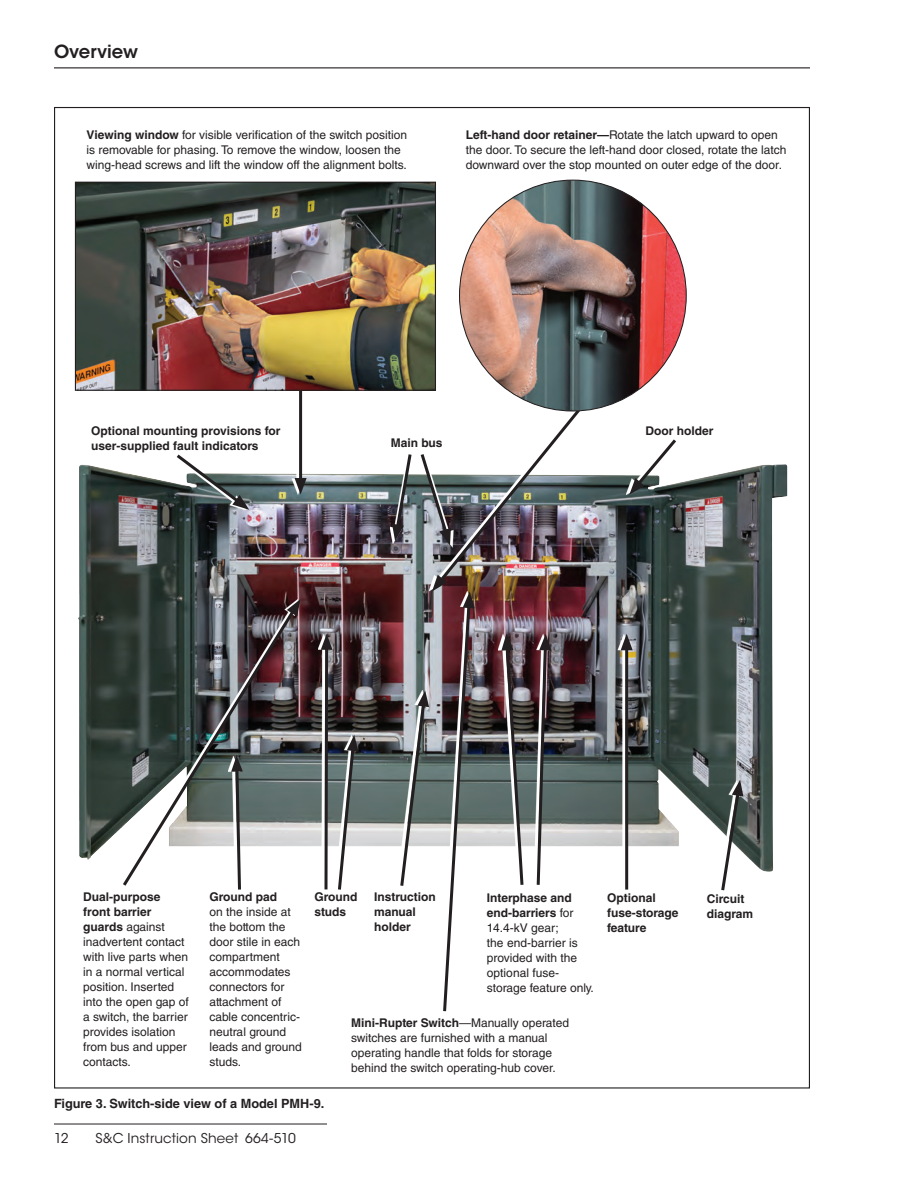
<style>
.page{position:relative;width:918px;height:1188px;background:#fff}
.page>*{position:absolute;margin:0;border:0;box-sizing:border-box;transform-origin:0 0}
.t1{font:600 18px "ITC Avant Garde Std";letter-spacing:-.005em;color:#231f20}
.t2{font:13.5px "ITC Avant Garde Std";letter-spacing:.01em;color:#231f20}
.t3{font:700 12.75px "Helvetica LT Std";color:#231f20}
.t4{font:12px/15px "Helvetica LT Std";color:#231f20}
.t5{font:700 12px/15px "Helvetica LT Std";color:#231f20}
.s1{font-weight:700}
</style>
<div class="page">
<hr style="left:54px;top:67px;width:756px;height:1px;background:#231f20">
<hr style="left:54px;top:1124px;width:273px;height:1px;background:#231f20">
<img style="left:78px;top:464px;width:709px;height:408px">
<svg style="left:718px;top:780px;width:1px;height:92px"></svg>
<svg style="left:719px;top:780px;width:24px;height:111px"></svg>
<svg style="left:318px;top:634px;width:3px;height:238px"></svg>
<svg style="left:321px;top:634px;width:38px;height:256px"></svg>
<svg style="left:173px;top:454px;width:76px;height:56px"></svg>
<svg style="left:626px;top:464px;width:3px;height:31px"></svg>
<svg style="left:629px;top:439px;width:50px;height:56px"></svg>
<svg style="left:390px;top:464px;width:2px;height:80px"></svg>
<svg style="left:292px;top:391px;width:12px;height:104px"></svg>
<hr style="left:299px;top:387px;width:3px;height:97px;background:#231f20">
<svg style="left:295px;top:478px;width:12px;height:17px"></svg>
<img style="left:77px;top:184px;width:357px;height:205px">
<div style="left:75px;top:182px;width:361px;height:209px;border:1px solid #231f20"></div>
<svg style="left:618px;top:634px;width:12px;height:256px"></svg>
<hr style="left:625px;top:644px;width:3px;height:246px;background:#231f20">
<svg style="left:621px;top:634px;width:12px;height:16px"></svg>
<img style="left:392px;top:412px;width:191px;height:600px">
<svg style="left:120px;top:604px;width:179px;height:285px"></svg>
<svg style="left:287px;top:599px;width:14px;height:17px"></svg>
<img style="left:460px;top:180px;width:226px;height:230px">
<h1 class="t1" style="left:54px;top:40px;width:86px">Overview</h1>
<p class="t4" style="left:87px;top:127px;width:322px"><span class="s1">Viewing window</span> for visible verification of the switch position is removable for phasing. To remove the window, loosen the wing-head screws and lift the window off the alignment bolts.</p>
<p class="t4" style="left:466px;top:127px;width:322px"><span class="s1">Left-hand door retainer—</span>Rotate the latch upward to open the door. To secure the left-hand door closed, rotate the latch downward over the stop mounted on outer edge of the door.</p>
<p class="t5" style="left:91px;top:423px;width:191px">Optional mounting provisions for user-supplied fault indicators</p>
<p class="t5" style="left:391px;top:435px;width:53px">Main bus</p>
<p class="t5" style="left:646px;top:423px;width:70px">Door holder</p>
<p class="t4" style="left:83px;top:889px;width:107px"><span class="s1">Dual-purpose front barrier guards</span> against inadvertent contact with live parts when in a normal vertical position. Inserted into the open gap of a switch, the barrier provides isola tion from bus and upper contacts.</p>
<p class="t5" style="left:374px;top:890px;width:63px">Instruction manual holder</p>
<p class="t5" style="left:209px;top:890px;width:69px">Ground pad</p>
<p class="t4" style="left:209px;top:905px;width:94px">on the inside at the bottom the door stile in each compartment accommodates con nectors for attachment of cable concentric&shy;neutral ground leads and ground studs.</p>
<p class="t5" style="left:314px;top:890px;width:45px">Ground studs</p>
<p class="t5" style="left:607px;top:890px;width:73px">Optional fuse-storage feature</p>
<p class="t5" style="left:707px;top:891px;width:48px">Circuit diagram</p>
<p class="t4" style="left:487px;top:890px;width:108px"><span class="s1">Interphase and end-barriers</span> for<br>14.4-kV gear;<br>the end-barrier is provided with the optional fuse&shy;storage feature only.</p>
<p class="t4" style="left:351px;top:1015px;width:219px"><span class="s1">Mini-Rupter Switch</span>—Manually operated switches are furnished with a manual operating handle that folds for storage behind the switch operating-hub cover.</p>
<p class="t3" style="left:54px;top:1096px;width:270px">Figure 3. Switch-side view of a Model PMH-9.</p>
<p class="t2" style="left:54px;top:1130px;width:16px">12</p>
<p class="t2" style="left:96px;top:1130px;width:202px">S&amp;C Instruction Sheet 664-510</p>
</div>
